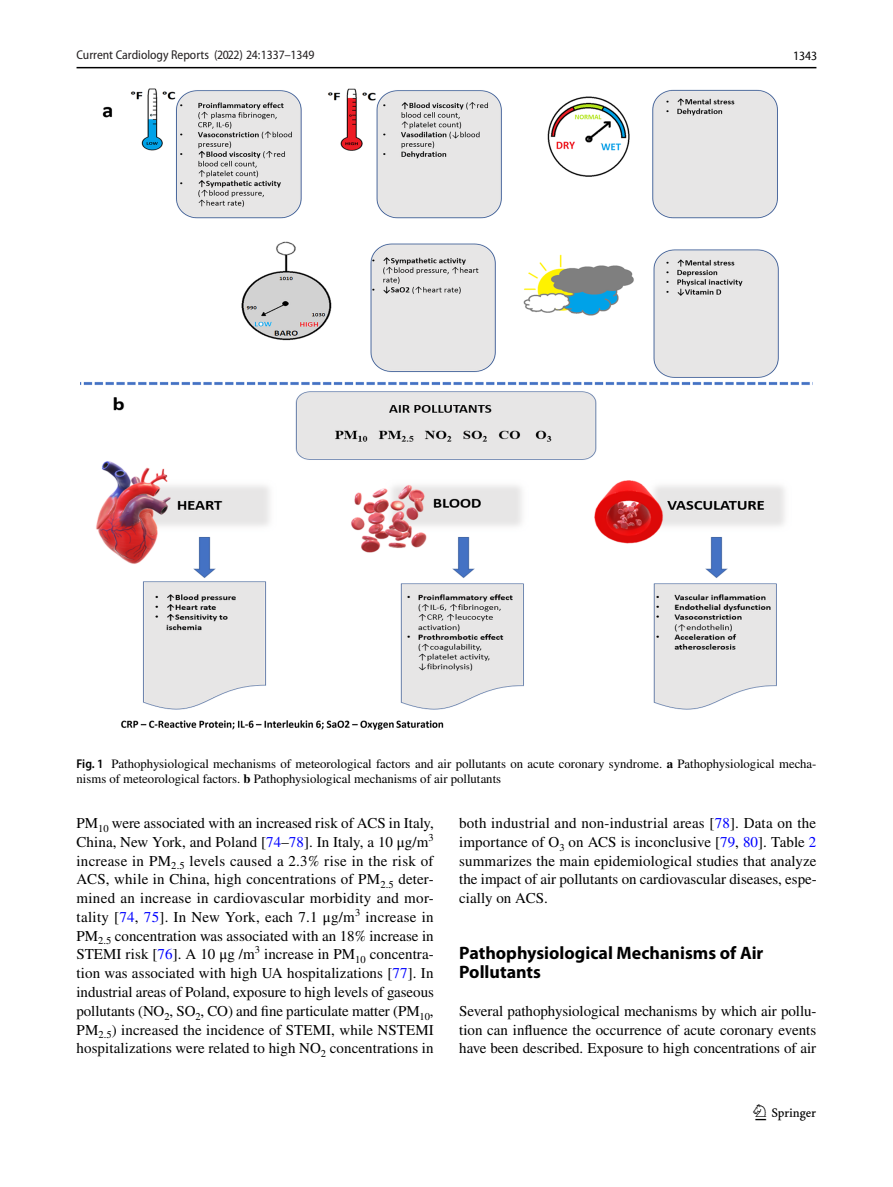
<style>
.page{position:relative;width:893px;height:1187px;background:#fff}
.page>*{position:absolute;margin:0;border:0;box-sizing:border-box;transform-origin:0 0}
.t1{font:22.5px "Springnew Regular 3";color:#000}
.t2{font:700 18px/18.8px "Myriad Pro";color:#000}
.t3{font:15px/18.8px "STIX";letter-spacing:-.005em;color:#000;text-align:justify}
.t4{font:12.75px/15px "STIX";color:#000}
.t5{font:12.75px "Myriad Pro Semi Cn 4";color:#231f20}
.t6{font:semi-condensed 12.75px "Myriad Pro Unic";color:#000}
.s1{font-family:"Myriad Pro";font-weight:600;font-stretch:semi-condensed}
.s2{font-weight:700}
.s3{color:#00f}
</style>
<div class="page">
<hr style="left:77px;top:67px;width:739px;height:1px;background:#000">
<img style="left:81px;top:88px;width:729px;height:642px">
<p class="t5" style="left:77px;top:48px;width:239px">Current Cardiology Reports (2022) 24:1337–1349</p>
<p class="t6" style="left:793px;top:51px;width:26px">1343</p>
<p class="t4" style="left:77px;top:756px;width:741px"><span class="s1">Fig. 1</span> Pathophysiological mechanisms of meteorological factors and air pollutants on acute coronary syndrome. <span class="s2">a</span> Pathophysiological mecha&shy;nisms of meteorological factors. <span class="s2">b</span> Pathophysiological mechanisms of air pollutants</p>
<p class="t3" style="left:77px;top:814px;width:359px">PM<sub>10</sub> were associated with an increased risk of ACS in Italy, China, New York, and Poland [<span class="s3">74</span>–<span class="s3">78</span>]. In Italy, a 10 μg/m<sup>3 </sup>increase in PM<sub>2.5</sub> levels caused a 2.3% rise in the risk of ACS, while in China, high concentrations of PM<sub>2.5</sub> deter&shy;mined an increase in cardiovascular morbidity and mor&shy;tality [<span class="s3">74</span>, <span class="s3">75</span>]. In New York, each 7.1 μg/m<sup>3</sup> increase in PM<sub>2.5</sub> concentration was associated with an 18% increase in STEMI risk [<span class="s3">76</span>]. A 10 μg /m<sup>3</sup> increase in PM<sub>10</sub> concentra&shy;tion was associated with high UA hospitalizations [<span class="s3">77</span>]. In industrial areas of Poland, exposure to high levels of gaseous pollutants (NO<sub>2</sub>, SO<sub>2</sub>, CO) and fine particulate matter (PM<sub>10</sub>, PM<sub>2.5</sub>) increased the incidence of STEMI, while NSTEMI hospitalizations were related to high NO<sub>2</sub> concentrations in</p>
<p class="t3" style="left:459px;top:814px;width:359px">both industrial and non-industrial areas [<span class="s3">78</span>]. Data on the importance of O<sub>3</sub> on ACS is inconclusive [<span class="s3">79</span>, <span class="s3">80</span>]. Table <span class="s3">2 </span>summarizes the main epidemiological studies that analyze the impact of air pollutants on cardiovascular diseases, espe&shy;cially on ACS.</p>
<p class="t2" style="left:459px;top:943px;width:306px">Pathophysiological Mechanisms of Air<br>Pollutants</p>
<p class="t3" style="left:459px;top:1002px;width:359px">Several pathophysiological mechanisms by which air pollu&shy;tion can influence the occurrence of acute coronary events have been described. Exposure to high concentrations of air</p>
<h1 class="t1" style="left:755px;top:1104px;width:62px">1 3</h1>
</div>
